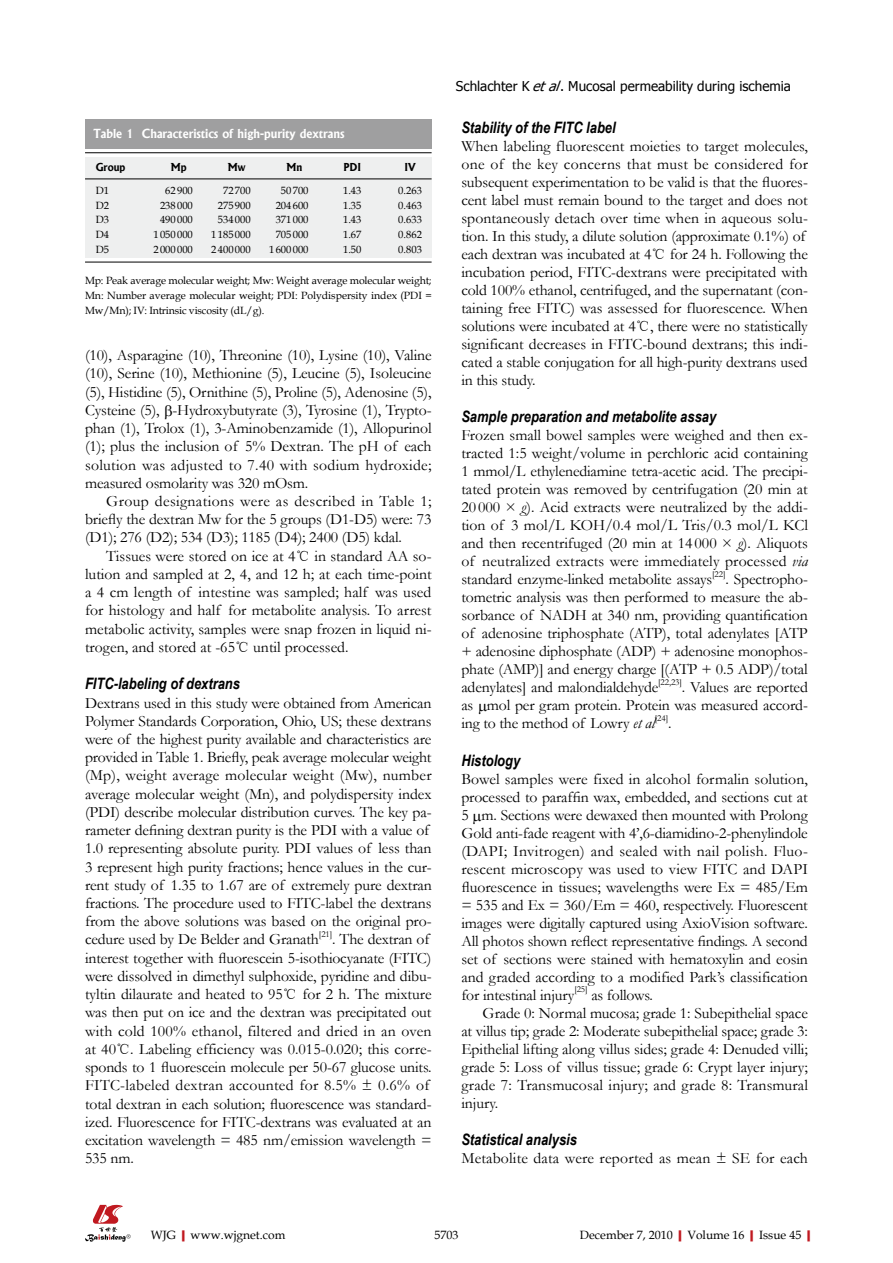
<style>
.page{position:relative;width:893px;height:1263px;background:#fff}
.page>*{position:absolute;margin:0;border:0;box-sizing:border-box;transform-origin:0 0}
.t1{font:15.75px/18px "Garamond";letter-spacing:-.01em;color:#000;text-align:justify}
.t2{font:italic 700 15.75px "Arial Narrow";color:#000}
.t3{font:15.75px "Garamond";letter-spacing:.01em;color:#000}
.t4{font:13.5px "Tahoma";color:#000}
.t5{font:12px "Book Antiqua";color:#000}
.t6{font:700 12px "Albertus";color:#fff}
.t7{font:10.5px/15px "Book Antiqua";color:#000;text-align:justify}
.t8{font:700 10.5px "Albertus";color:#000}
.t9{font:9.15px "Garamond";letter-spacing:-.01em;color:#000}
.s1{font-family:"Sim Sun";font-size:14.25px}
.s2{font-style:italic}
.s3{font-weight:700;color:#c01920}
</style>
<div class="page">
<svg style="left:85px;top:1205px;width:46px;height:37px"></svg>
<div style="left:85px;top:119px;width:347px;height:29px;background:#9f9fa0"></div>
<div style="left:85px;top:157px;width:347px;height:101px;background:#eeefef"></div>
<hr style="left:85px;top:152px;width:347px;height:1px;background:#000">
<hr style="left:85px;top:262px;width:347px;height:1px;background:#000">
<hr style="left:85px;top:179px;width:347px;height:1px;background:#000">
<p class="t6" style="left:94px;top:126px;width:252px">Table 1 Characteristics of high-purity dextrans</p>
<p class="t8" style="left:96px;top:160px;width:31px">Group</p>
<p class="t8" style="left:171px;top:160px;width:17px">Mp</p>
<p class="t8" style="left:228px;top:160px;width:19px">Mw</p>
<p class="t8" style="left:287px;top:160px;width:17px">Mn</p>
<p class="t8" style="left:343px;top:160px;width:19px">PDI</p>
<p class="t8" style="left:404px;top:160px;width:13px">IV</p>
<p class="t7" style="left:96px;top:183px;width:15px">D1</p>
<p class="t7" style="left:165px;top:183px;width:29px">62900</p>
<p class="t7" style="left:223px;top:183px;width:29px">72 700</p>
<p class="t7" style="left:281px;top:183px;width:29px">50700</p>
<p class="t7" style="left:343px;top:183px;width:20px">1.43</p>
<p class="t7" style="left:398px;top:183px;width:25px">0.263</p>
<p class="t7" style="left:96px;top:197px;width:15px">D2</p>
<p class="t7" style="left:160px;top:197px;width:34px">238000</p>
<p class="t7" style="left:218px;top:197px;width:34px">275 900</p>
<p class="t7" style="left:276px;top:197px;width:34px">204600</p>
<p class="t7" style="left:343px;top:197px;width:20px">1.35</p>
<p class="t7" style="left:398px;top:197px;width:25px">0.463</p>
<p class="t7" style="left:96px;top:212px;width:15px">D3</p>
<p class="t7" style="left:160px;top:212px;width:34px">490000</p>
<p class="t7" style="left:218px;top:212px;width:34px">534 000</p>
<p class="t7" style="left:276px;top:212px;width:34px">371000</p>
<p class="t7" style="left:343px;top:212px;width:20px">1.43</p>
<p class="t7" style="left:398px;top:212px;width:25px">0.633</p>
<p class="t7" style="left:96px;top:227px;width:15px">D4</p>
<p class="t7" style="left:153px;top:227px;width:41px">1 050000</p>
<p class="t7" style="left:211px;top:227px;width:41px">1 185 000</p>
<p class="t7" style="left:276px;top:227px;width:34px">705000</p>
<p class="t7" style="left:343px;top:227px;width:20px">1.67</p>
<p class="t7" style="left:398px;top:227px;width:25px">0.862</p>
<p class="t7" style="left:96px;top:242px;width:15px">D5</p>
<p class="t7" style="left:153px;top:242px;width:41px">2 000000</p>
<p class="t7" style="left:211px;top:242px;width:41px">2 400 000</p>
<p class="t7" style="left:269px;top:242px;width:41px">1600000</p>
<p class="t7" style="left:343px;top:242px;width:20px">1.50</p>
<p class="t7" style="left:398px;top:242px;width:25px">0.803</p>
<p class="t7" style="left:85px;top:273px;width:348px">Mp: Peak average molecular weight; Mw: Weight average molecular weight; Mn: Number average molecular weight; PDI: Polydispersity index (PDI = Mw/Mn); IV: Intrinsic viscosity (dL/g).</p>
<p class="t1" style="left:85px;top:346px;width:348px">(10), Asparagine (10), Threonine (10), Lysine (10), Valine (10), Serine (10), Methionine (5), Leucine (5), Isoleucine (5), Histidine (5), Ornithine (5), Proline (5), Adenosine (5), Cysteine (5), -Hydroxybutyrate (3), Tyrosine (1), Trypto&shy;phan (1), Trolox (1), 3-Aminobenzamide (1), Allopurinol (1); plus the inclusion of 5% Dextran. The pH of each solution was adjusted to 7.40 with sodium hydroxide; measured osmolarity was 320 mOsm.</p>
<p class="t1" style="left:85px;top:491px;width:348px;text-indent:21px">Group designations were as described in Table 1; briefly the dextran Mw for the 5 groups (D1-D5) were: 73 (D1); 276 (D2); 534 (D3); 1185 (D4); 2400 (D5) kdal.</p>
<p class="t1" style="left:85px;top:546px;width:348px;text-indent:21px">Tissues were stored on ice at 4<span class="s1">℃</span> in standard AA so&shy;lution and sampled at 2, 4, and 12 h; at each time-point a 4 cm length of intestine was sampled; half was used for histology and half for metabolite analysis. To arrest metabolic activity, samples were snap frozen in liquid ni&shy;trogen, and stored at -65<span class="s1">℃</span> until processed.</p>
<p class="t2" style="left:85px;top:672px;width:157px">FITC-labeling of dextrans</p>
<p class="t1" style="left:85px;top:693px;width:348px;text-align:left">Dextrans used in this study were obtained from American Polymer Standards Corporation, Ohio, US; these dextrans were of the highest purity available and characteristics are provided in Table 1. Briefly, peak average molecular weight (Mp), weight average molecular weight (Mw), number average molecular weight (Mn), and polydispersity index (PDI) describe molecular distribution curves. The key pa&shy;rameter defining dextran purity is the PDI with a value of 1.0 representing absolute purity. PDI values of less than 3 represent high purity fractions; hence values in the cur&shy;rent study of 1.35 to 1.67 are of extremely pure dextran fractions. The procedure used to FITC-label the dextrans from the above solutions was based on the original pro&shy;cedure used by De Belder and Granath</p>
<p class="t9" style="left:319px;top:928px;width:15px">[21]</p>
<p class="t1" style="left:85px;top:930px;width:348px;text-align:left;text-indent:247px">. The dextran of interest together with fluorescein 5-isothiocyanate (FITC) were dissolved in dimethyl sulphoxide, pyridine and dibu&shy;tyltin dilaurate and heated to 95<span class="s1">℃</span> for 2 h. The mixture was then put on ice and the dextran was precipitated out with cold 100% ethanol, filtered and dried in an oven at 40<span class="s1">℃</span>. Labeling efficiency was 0.015-0.020; this corre&shy;sponds to 1 fluorescein molecule per 50-67 glucose units.<br>FITC-labeled dextran accounted for 8.5% ± 0.6% of total dextran in each solution; fluorescence was standard&shy;ized. Fluorescence for FITC-dextrans was evaluated at an excitation wavelength = 485 nm/emission wavelength = 535 nm.</p>
<p class="t4" style="left:456px;top:77px;width:337px">Schlachter K <span class="s2">etal</span>. Mucosal permeability during ischemia</p>
<p class="t2" style="left:461px;top:115px;width:156px">Stability of the FITC label</p>
<p class="t1" style="left:461px;top:136px;width:348px;text-align:left">When labeling fluorescent moieties to target molecules, one of the key concerns that must be considered for subsequent experimentation to be valid is that the fluores&shy;cent label must remain bound to the target and does not spontaneously detach over time when in aqueous solu&shy;tion. In this study, a dilute solution (approximate 0.1%) of each dextran was incubated at 4<span class="s1">℃</span> for 24 h. Following the incubation period, FITC-dextrans were precipitated with cold 100% ethanol, centrifuged, and the supernatant (con&shy;taining free FITC) was assessed for fluorescence. When solutions were incubated at 4<span class="s1">℃</span>, there were no statistically significant decreases in FITC-bound dextrans; this indi&shy;cated a stable conjugation for all high-purity dextrans used in this study.</p>
<p class="t2" style="left:461px;top:405px;width:256px">Sample preparation and metabolite assay</p>
<p class="t1" style="left:461px;top:426px;width:348px">Frozen small bowel samples were weighed and then ex&shy;tracted 1:5 weight/volume in perchloric acid containing 1 mmol/L ethylenediamine tetra-acetic acid. The precipi&shy;tated protein was removed by centrifugation (20 min at 20000 × <span class="s2">g</span>). Acid extracts were neutralized by the addi&shy;tion of 3 mol/L KOH/0.4 mol/L Tris/0.3 mol/L KCl and then recentrifuged (20 min at 14 000 × <span class="s2">g</span>). Aliquots of neutralized extracts were immediately processed <span class="s2">via </span>standard enzyme-linked metabolite assays</p>
<p class="t9" style="left:712px;top:568px;width:15px">[22]</p>
<p class="t1" style="left:461px;top:570px;width:348px;text-indent:264px">. Spectropho&shy;tometric analysis was then performed to measure the ab&shy;sorbance of NADH at 340 nm, providing quantification of adenosine triphosphate (ATP), total adenylates [ATP + adenosine diphosphate (ADP) + adenosine monophos&shy;phate (AMP)] and energy charge [(ATP + 0.5 ADP)/total adenylates] and malondialdehyde</p>
<p class="t9" style="left:658px;top:676px;width:25px">[22,23]</p>
<p class="t1" style="left:461px;top:678px;width:348px;text-indent:220px">. Values are reported as mol per gram protein. Protein was measured accord&shy;ing to the method of Lowry <span class="s2">et al</span></p>
<p class="t9" style="left:655px;top:712px;width:15px">[24]</p>
<p class="t1" style="left:668px;top:714px;width:5px">.</p>
<p class="t2" style="left:461px;top:748px;width:60px">Histology</p>
<p class="t1" style="left:461px;top:769px;width:348px">Bowel samples were fixed in alcohol formalin solution, processed to paraffin wax, embedded, and sections cut at 5 m. Sections were dewaxed then mounted with Prolong Gold anti-fade reagent with 4’,6-diamidino-2-phenylindole (DAPI; Invitrogen) and sealed with nail polish. Fluo&shy;rescent microscopy was used to view FITC and DAPI fluorescence in tissues; wavelengths were Ex = 485/Em = 535 and Ex = 360/Em = 460, respectively. Fluorescent images were digitally captured using AxioVision software.<br>All photos shown reflect representative findings. A second set of sections were stained with hematoxylin and eosin and graded according to a modified Park’s classification for intestinal injury</p>
<p class="t9" style="left:574px;top:983px;width:15px">[25]</p>
<p class="t1" style="left:591px;top:985px;width:63px">as follows.</p>
<p class="t1" style="left:483px;top:1003px;width:327px">Grade 0: Normal mucosa; grade 1: Subepithelial space</p>
<p class="t1" style="left:461px;top:1021px;width:348px">at villus tip; grade 2: Moderate subepithelial space; grade 3:</p>
<p class="t1" style="left:461px;top:1039px;width:348px">Epithelial lifting along villus sides; grade 4: Denuded villi;</p>
<p class="t1" style="left:461px;top:1057px;width:348px">grade 5: Loss of villus tissue; grade 6: Crypt layer injury;</p>
<p class="t3" style="left:461px;top:1074px;width:348px">grade 7: Transmucosal injury; and grade 8: Transmural</p>
<p class="t1" style="left:461px;top:1093px;width:38px">injury.</p>
<p class="t2" style="left:461px;top:1128px;width:117px">Statistical analysis</p>
<p class="t3" style="left:461px;top:1148px;width:348px">Metabolite data were reported as mean ± SE for each</p>
<p class="t5" style="left:151px;top:1226px;width:136px">WJG<span class="s3">|</span>www.wjgnet.com</p>
<p class="t5" style="left:434px;top:1226px;width:25px">5703</p>
<p class="t5" style="left:580px;top:1226px;width:237px">December 7, 2010<span class="s3">|</span>Volume 16<span class="s3">|</span>Issue 45<span class="s3">|</span></p>
</div>
